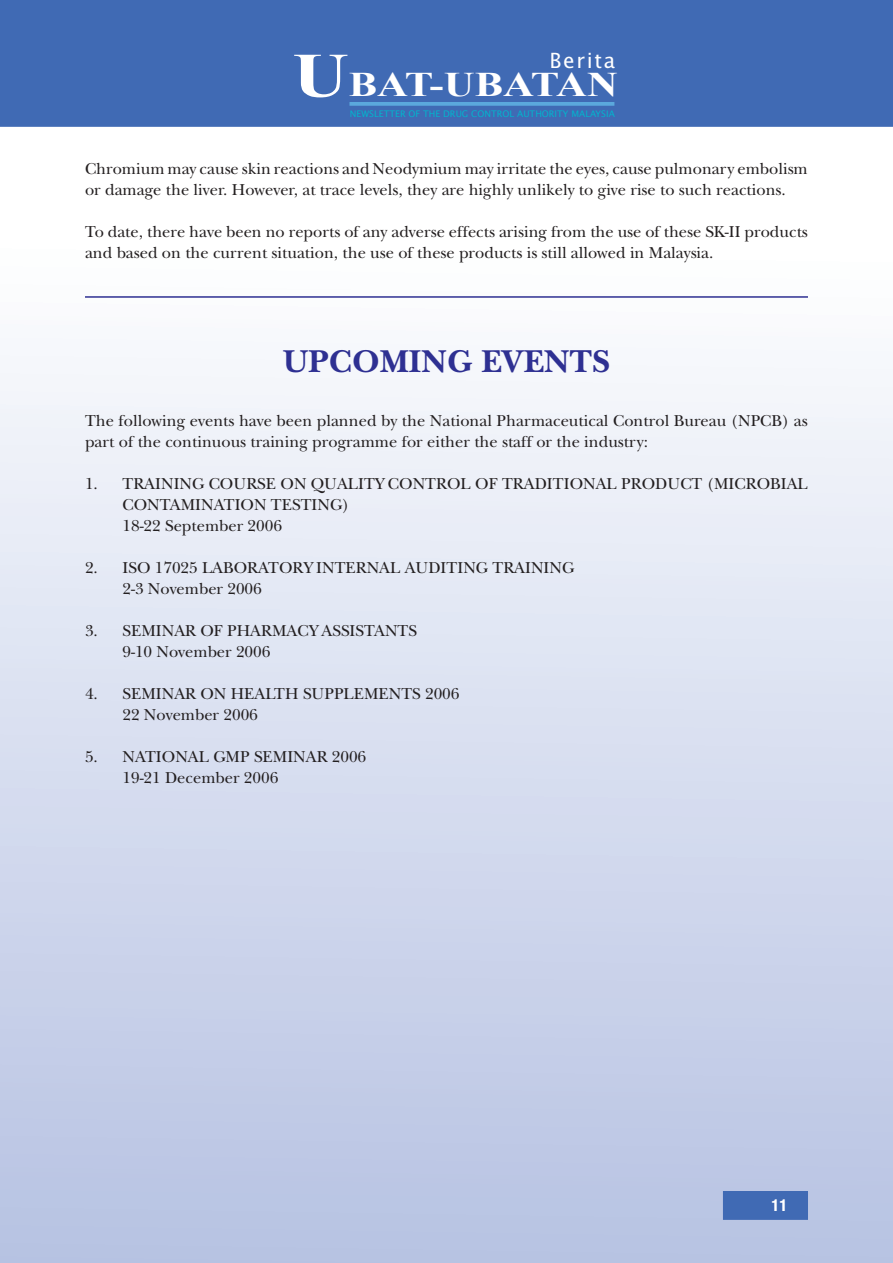
<style>
.page{position:relative;width:893px;height:1263px;background:#fff}
.page>*{position:absolute;margin:0;border:0;box-sizing:border-box;transform-origin:0 0}
.t1{font:700 34.5px "Times New Roman";color:#fff;scale:1.24 1}
.t2{font:700 33px "New Baskerville";color:#2e3092}
.t3{font:21px "Lucida Sans";letter-spacing:.075em;color:#fff}
.t4{font:16.5px/21px "New Baskerville";color:#231f20}
.t5{font:700 condensed 16.5px "Helvetica Neue";color:#fff}
.t6{font:9px "Lucida Sans";color:#00b7ce}
.s1{font-size:63px}
</style>
<div class="page">
<div style="left:0;top:120px;width:893px;height:1143px;background:linear-gradient(to bottom,#fff,#b6c2e2)"></div>
<div style="left:724px;top:1192px;width:83px;height:27px;background:#406ab4"></div>
<div style="left:723px;top:1191px;width:85px;height:29px;border:2px solid #406ab4"></div>
<div style="left:0;top:0;width:893px;height:127px;background:#406ab4"></div>
<svg style="left:349px;top:102px;width:265px;height:4px"></svg>
<hr style="left:85px;top:296px;width:723px;height:2px;background:#2e3092">
<p class="t3" style="left:553px;top:51px;width:14px">B</p>
<p class="t3" style="left:592px;top:51px;width:21px">ta</p>
<p class="t3" style="left:550px;top:52px;width:67px">Berita</p>
<h1 class="t1" style="left:292px;top:66px;width:264px"><span class="s1">U</span>BAT-UBATAN</h1>
<p class="t6" style="left:350px;top:110px;width:266px">NEWSLETTER OF THE DRUG CONTROL AUTHORITY MALAYSIA</p>
<p class="t4" style="left:85px;top:160px;width:724px">Chromium may cause skin reactions and Neodymium may irritate the eyes, cause pulmonary embolism or damage the liver. However, at trace levels, they are highly unlikely to give rise to such reactions.</p>
<p class="t4" style="left:85px;top:223px;width:724px">To date, there have been no reports of any adverse effects arising from the use of these SK-II products and based on the current situation, the use of these products is still allowed in Malaysia.</p>
<h2 class="t2" style="left:283px;top:349px;width:329px">UPCOMING EVENTS</h2>
<p class="t4" style="left:85px;top:412px;width:724px">The following events have been planned by the National Pharmaceutical Control Bureau (NPCB) as part of the continuous training programme for either the staff or the industry:</p>
<p class="t4" style="left:122px;top:475px;width:687px;text-indent:-37px">1. TRAINING COURSE ON QUALITY CONTROL OF TRADITIONAL PRODUCT (MICROBIAL<br>CONTAMINATION TESTING)<br>18-22 September 2006</p>
<p class="t4" style="left:122px;top:559px;width:453px;text-indent:-37px">2. ISO 17025 LABORATORY INTERNAL AUDITING TRAINING<br>2-3 November 2006</p>
<p class="t4" style="left:122px;top:622px;width:296px;text-indent:-37px">3. SEMINAR OF PHARMACY ASSISTANTS<br>9-10 November 2006</p>
<p class="t4" style="left:122px;top:685px;width:338px;text-indent:-37px">4. SEMINAR ON HEALTH SUPPLEMENTS 2006<br>22 November 2006</p>
<p class="t4" style="left:122px;top:748px;width:245px;text-indent:-37px">5. NATIONAL GMP SEMINAR 2006<br>19-21 December 2006</p>
<p class="t5" style="left:771px;top:1199px;width:17px">11</p>
</div>
